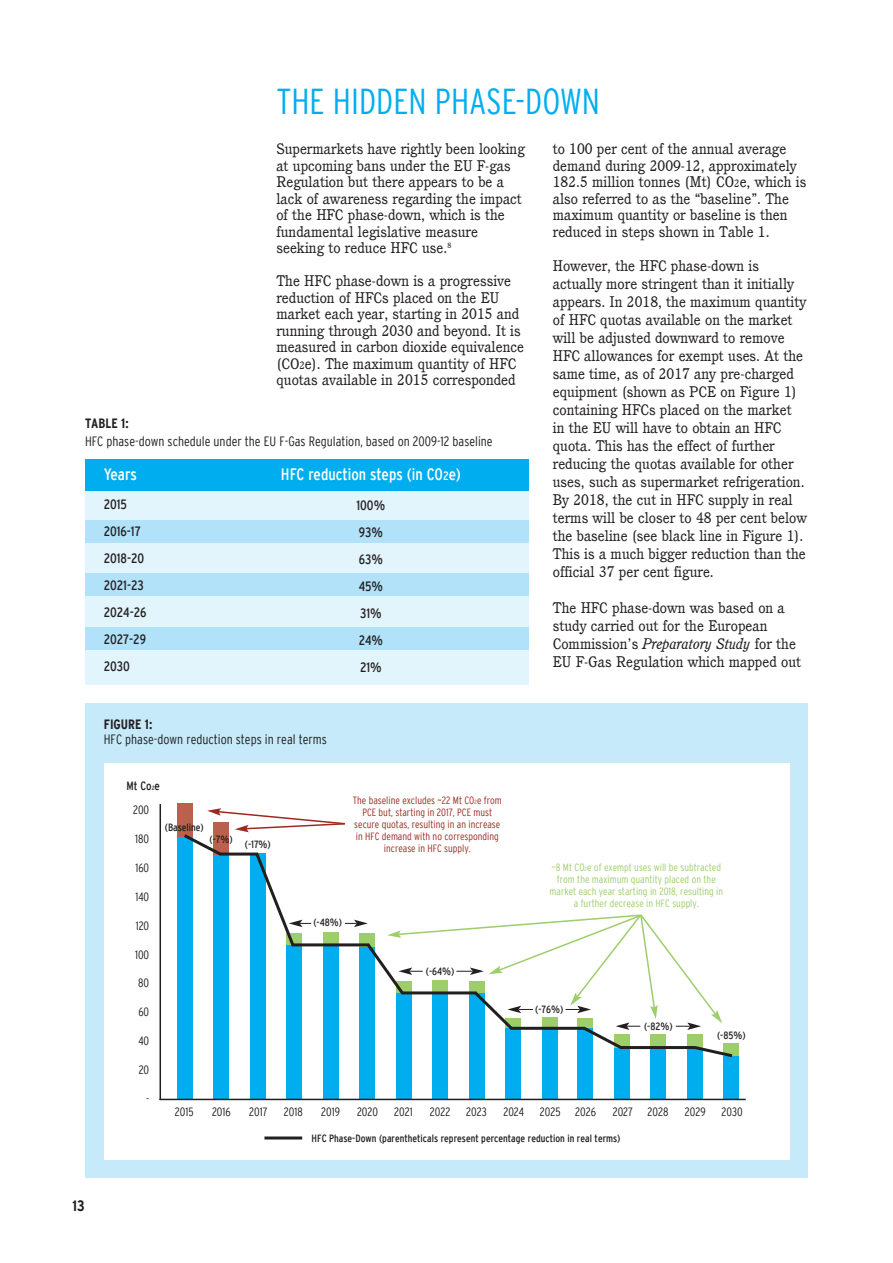
<style>
.page{position:relative;width:893px;height:1263px;background:#fff}
.page>*{position:absolute;margin:0;border:0;box-sizing:border-box;transform-origin:0 0}
.t1{font:300 condensed 36px "Interstate";color:#00aeef}
.t2{font:condensed 16.5px "Interstate";color:#fff}
.t3{font:15px/18px "Cushing";color:#231f20}
.t4{font:700 condensed 15px "Interstate";color:#231f20}
.t5{font:300 condensed 13.5px "Interstate";color:#231f20}
.t6{font:condensed 13.5px/27px "Interstate";color:#231f20}
.t7{font:700 condensed 13.5px "Interstate";color:#231f20}
.t8{font:300 condensed 12px "Interstate";color:#231f20}
.t9{font:condensed 12px "Interstate";color:#231f20}
.t10{font:300 condensed 10.5px/12px "Interstate";color:#9e2a1f;text-align:center}
.t11{font:300 condensed 10.5px/12px "Interstate";color:#9dce6b;text-align:center}
.t12{font:condensed 10.5px "Interstate";color:#231f20}
.s1{font-size:10.5px}
.s2{font-size:12px}
.s3{font-style:italic}
.s4{font-size:6px}
</style>
<div class="page">
<div style="left:85px;top:703px;width:723px;height:475px;background:#c6eafa"></div>
<div style="left:104px;top:763px;width:685px;height:396px;background:#fff"></div>
<div style="left:85px;top:491px;width:444px;height:193px;background:#e2f4fc"></div>
<div style="left:85px;top:459px;width:444px;height:31px;background:#00aeef"></div>
<div style="left:85px;top:521px;width:444px;height:22px;background:#b1e2f9"></div>
<div style="left:85px;top:573px;width:444px;height:23px;background:#b1e2f9"></div>
<div style="left:85px;top:627px;width:444px;height:22px;background:#b1e2f9"></div>
<hr style="left:160px;top:804px;width:1px;height:296px;background:#231f20">
<div style="left:177px;top:836px;width:15px;height:263px;background:#00aeef"></div>
<div style="left:177px;top:803px;width:15px;height:34px;background:#ba614e"></div>
<div style="left:213px;top:854px;width:16px;height:245px;background:#00aeef"></div>
<div style="left:250px;top:853px;width:15px;height:246px;background:#00aeef"></div>
<div style="left:286px;top:945px;width:16px;height:154px;background:#00aeef"></div>
<div style="left:323px;top:945px;width:15px;height:154px;background:#00aeef"></div>
<div style="left:359px;top:945px;width:16px;height:154px;background:#00aeef"></div>
<div style="left:396px;top:991px;width:15px;height:108px;background:#00aeef"></div>
<div style="left:432px;top:993px;width:16px;height:106px;background:#00aeef"></div>
<div style="left:469px;top:992px;width:15px;height:107px;background:#00aeef"></div>
<div style="left:505px;top:1028px;width:16px;height:71px;background:#00aeef"></div>
<div style="left:542px;top:1028px;width:15px;height:71px;background:#00aeef"></div>
<div style="left:577px;top:1028px;width:16px;height:71px;background:#00aeef"></div>
<div style="left:614px;top:1047px;width:15px;height:52px;background:#00aeef"></div>
<div style="left:650px;top:1048px;width:16px;height:51px;background:#00aeef"></div>
<div style="left:687px;top:1048px;width:15px;height:51px;background:#00aeef"></div>
<div style="left:723px;top:1055px;width:16px;height:44px;background:#00aeef"></div>
<div style="left:723px;top:1043px;width:16px;height:13px;background:#9dce6b"></div>
<hr style="left:159px;top:1099px;width:587px;height:1px;background:#231f20">
<hr style="left:264px;top:1136px;width:38px;height:3px;background:#231f20">
<svg style="left:184px;top:808px;width:549px;height:251px"></svg>
<h1 class="t1" style="left:276px;top:81px;width:325px">tHE HIDDEN PHASE-DOWN</h1>
<p class="t3" style="left:276px;top:140px;width:250px;line-height:16.5px">Supermarkets have rightly been looking at upcoming bans under the EU F-gas Regulation but there appears to be a lack of awareness regarding the impact of the HFC phase-down, which is the fundamental legislative measure seeking to reduce HFC use.<sup>8</sup></p>
<p class="t3" style="left:276px;top:272px;width:249px;line-height:16.5px">The HFC phase-down is a progressive reduction of HFCs placed on the EU market each year, starting in 2015 and running through 2030 and beyond. It is measured in carbon dioxide equivalence (CO<span class="s1">2</span>e). The maximum quantity of HFC quotas available in 2015 corresponded</p>
<p class="t7" style="left:85px;top:415px;width:45px">tablE 1:</p>
<p class="t5" style="left:85px;top:433px;width:409px">HFC phase-down schedule under the EU F-Gas Regulation, based on 2009-12 baseline</p>
<p class="t2" style="left:104px;top:465px;width:35px">Years</p>
<p class="t6" style="left:104px;top:490px;width:44px">2015<br>2016-17<br>2018-20<br>2021-23<br>2024-26<br>2027-29<br>2030</p>
<p class="t2" style="left:281px;top:465px;width:181px">HFC reduction steps (in CO<span class="s2">2</span>e)</p>
<p class="t6" style="left:357px;top:492px;width:30px">100%<br>93%<br>63%<br>45%<br>31%<br>24%<br>21%</p>
<p class="t3" style="left:553px;top:140px;width:255px;line-height:16.5px">to 100 per cent of the annual average demand during 2009-12, approximately 182.5 million tonnes (Mt) CO<span class="s1">2</span>e, which is also referred to as the “baseline”. The maximum quantity or baseline is then reduced in steps shown in Table 1.</p>
<p class="t3" style="left:553px;top:257px;width:256px">However, the HFC phase-down is actually more stringent than it initially appears. In 2018, the maximum quantity of HFC quotas available on the market will be adjusted downward to remove HFC allowances for exempt uses. At the same time, as of 2017 any pre-charged equipment (shown as PCE on Figure 1) containing HFCs placed on the market in the EU will have to obtain an HFC quota. This has the effect of further reducing the quotas available for other uses, such as supermarket refrigeration.<br>By 2018, the cut in HFC supply in real terms will be closer to 48 per cent below the baseline (see black line in Figure 1).<br>This is a much bigger reduction than the official 37 per cent figure.</p>
<p class="t3" style="left:553px;top:599px;width:250px">The HFC phase-down was based on a study carried out for the European Commission’s <span class="s3">Preparatory Study</span> for the EU F-Gas Regulation which mapped out</p>
<p class="t7" style="left:104px;top:716px;width:50px">FigUrE 1:</p>
<p class="t5" style="left:104px;top:731px;width:225px">HFC phase-down reduction steps in real terms</p>
<p class="t9" style="left:126px;top:779px;width:35px">Mt Co<span class="s4">2</span>e</p>
<p class="t8" style="left:133px;top:803px;width:18px">200</p>
<p class="t8" style="left:135px;top:832px;width:15px">180</p>
<p class="t8" style="left:135px;top:861px;width:15px">160</p>
<p class="t8" style="left:135px;top:890px;width:15px">140</p>
<p class="t8" style="left:136px;top:919px;width:15px">120</p>
<p class="t8" style="left:135px;top:947px;width:16px">100</p>
<p class="t8" style="left:138px;top:976px;width:12px">80</p>
<p class="t8" style="left:138px;top:1005px;width:12px">60</p>
<p class="t8" style="left:138px;top:1034px;width:12px">40</p>
<p class="t8" style="left:139px;top:1063px;width:12px">20</p>
<p class="t8" style="left:146px;top:1092px;width:5px">-</p>
<p class="t12" style="left:165px;top:822px;width:41px">(Baseline)</p>
<p class="t12" style="left:209px;top:834px;width:25px">(-7%)</p>
<p class="t12" style="left:245px;top:839px;width:28px">(-17%)</p>
<p class="t10" style="left:353px;top:794px;width:151px">the baseline excludes ~22 Mt CO<span class="s4">2</span>e from PCE but, starting in 2017, PCE must secure quotas, resulting in an increase in HFC demand with no corresponding increase in HFC supply.</p>
<p class="t12" style="left:313px;top:917px;width:30px">(-48%)</p>
<p class="t12" style="left:426px;top:965px;width:30px">(-64%)</p>
<p class="t11" style="left:550px;top:861px;width:175px">~8 Mt CO<span class="s4">2</span>e of exempt uses will be subtracted from the maximum quantity placed on the market each year starting in 2018, resulting in a further decrease in HFC supply.</p>
<p class="t12" style="left:535px;top:1003px;width:30px">(-76%)</p>
<p class="t12" style="left:644px;top:1020px;width:30px">(-82%)</p>
<p class="t12" style="left:717px;top:1029px;width:30px">(-85%)</p>
<p class="t8" style="left:175px;top:1104px;width:20px">2015</p>
<p class="t8" style="left:212px;top:1104px;width:20px">2016</p>
<p class="t8" style="left:249px;top:1104px;width:20px">2017</p>
<p class="t8" style="left:284px;top:1104px;width:20px">2018</p>
<p class="t8" style="left:321px;top:1104px;width:20px">2019</p>
<p class="t8" style="left:357px;top:1104px;width:23px">2020</p>
<p class="t8" style="left:394px;top:1104px;width:20px">2021</p>
<p class="t8" style="left:430px;top:1104px;width:22px">2022</p>
<p class="t8" style="left:466px;top:1105px;width:22px">2023</p>
<p class="t8" style="left:503px;top:1105px;width:22px">2024</p>
<p class="t8" style="left:540px;top:1105px;width:58px">2025 2026</p>
<p class="t8" style="left:613px;top:1105px;width:57px">2027 2028</p>
<p class="t8" style="left:685px;top:1105px;width:22px">2029</p>
<p class="t8" style="left:722px;top:1105px;width:23px">2030</p>
<p class="t4" style="left:73px;top:1197px;width:14px">13</p>
<p class="t12" style="left:312px;top:1133px;width:310px">HFC Phase-Down (parentheticals represent percentage reduction in real terms)</p>
</div>
